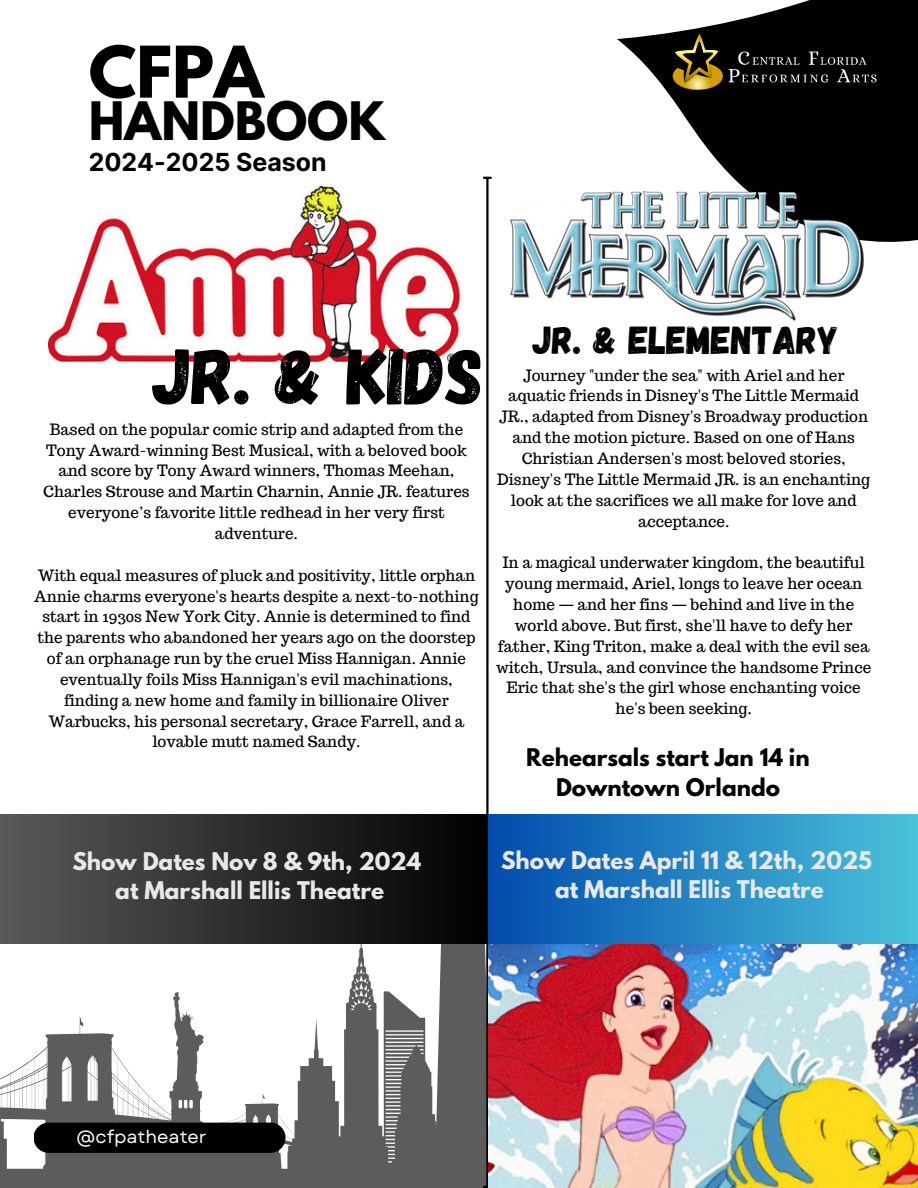
<style>
.page{position:relative;width:918px;height:1188px;background:#fff}
.page>*{position:absolute;margin:0;border:0;box-sizing:border-box;transform-origin:0 0}
.t1{font:79.2px "Gagalin";color:#000}
.t2{font:700 63.15px "League Spartan";color:#000}
.t3{font:700 46.95px "League Spartan";color:#000}
.t4{font:39px "Gagalin";color:#000}
.t5{font:700 24.9px "Inter";color:#000}
.t6{font:700 21.6px/29.2px "League Spartan";color:#e8e8e8;text-align:center}
.t7{font:700 21.6px/29.4px "League Spartan";color:#020302;text-align:center}
.t8{font:17.85px "Garet";color:#fff}
.t9{font:15.3px/20.9px "Trocchi";color:#000;text-align:center}
.s1{font-family:"Noto Sans Gurmukhi"}
</style>
<div class="page">
<svg style="left:622px;top:43px;width:296px;height:199px;fill:#000"></svg>
<svg style="left:617px;top:0;width:301px;height:43px;fill:#000"></svg>
<svg style="left:0;top:943px;width:486px;height:245px"></svg>
<div style="left:34px;top:1123px;width:251px;height:30px;background:#000;border-radius:15px"></div>
<img style="left:727px;top:45px;width:158px;height:44px">
<img style="left:668px;top:33px;width:59px;height:59px">
<div style="left:0;top:815px;width:489px;height:128px;background:linear-gradient(to right,#595959,#000)"></div>
<img style="left:48px;top:187px;width:414px;height:174px">
<hr style="left:486px;top:178px;width:3px;height:1008px;background:#000">
<img style="left:489px;top:943px;width:429px;height:245px">
<div style="left:489px;top:815px;width:429px;height:128px;background:linear-gradient(to right,#014bad,#4bc3db)"></div>
<img style="left:486px;top:156px;width:404px;height:170px">
<h3 class="t2" style="left:89px;top:41px;width:176px">CFPA</h3>
<h5 class="t3" style="left:89px;top:98px;width:298px">HANDBOOK</h5>
<p class="t5" style="left:89px;top:147px;width:239px">2024-2025 Season</p>
<h4 class="t1" style="left:153px;top:325px;width:332px">JR. &amp; KIDS</h4>
<p class="t9" style="left:43px;top:419px;width:428px">Based on the popular comic strip and adapted from the Tony Award-winning Best Musical, with a beloved book and score by Tony Award winners, Thomas Meehan, Charles Strouse and Martin Charnin, Annie JR. features everyone’s favorite little redhead in her very first adventure.</p>
<p class="t9" style="left:34px;top:565px;width:446px">With equal measures of pluck and positivity, little orphan Annie charms everyone's hearts despite a next-to-nothing start in 1930s New York City. Annie is determined to find the parents who abandoned her years ago on the doorstep of an orphanage run by the cruel Miss Hannigan. Annie eventually foils Miss Hannigan's evil machinations, finding a new home and family in billionaire Oliver Warbucks, his personal secretary, Grace Farrell, and a lovable mutt named Sandy.</p>
<h6 class="t4" style="left:533px;top:314px;width:307px">JR. &amp; ELEMENTARY</h6>
<p class="t9" style="left:497px;top:365px;width:374px">Journey "under the sea" with Ariel and her aquatic friends in Disney's The Little Mermaid JR., adapted from Disney's Broadway production and the motion picture. Based on one of Hans Christian Andersen's most beloved stories, Disney's The Little Mermaid JR. is an enchanting look at the sacrifices we all make for love and acceptance.</p>
<p class="t9" style="left:496px;top:552px;width:377px">In a magical underwater kingdom, the beautiful young mermaid, Ariel, longs to leave her ocean home <span class="s1">—</span> and her fins <span class="s1">—</span> behind and live in the world above. But first, she'll have to defy her father, King Triton, make a deal with the evil sea witch, Ursula, and convince the handsome Prince Eric that she's the girl whose enchanting voice he's been seeking.</p>
<h6 class="t7" style="left:526px;top:746px;width:285px">Rehearsals start Jan 14 in<br>Downtown Orlando</h6>
<p class="t6" style="left:72px;top:849px;width:350px">Show Dates Nov 8 &amp; 9th, 2024 at Marshall Ellis Theatre</p>
<p class="t6" style="left:501px;top:848px;width:372px">Show Dates April 11 &amp; 12th, 2025 at Marshall Ellis Theatre</p>
<p class="t8" style="left:77px;top:1123px;width:132px">@cfpatheater</p>
</div>
